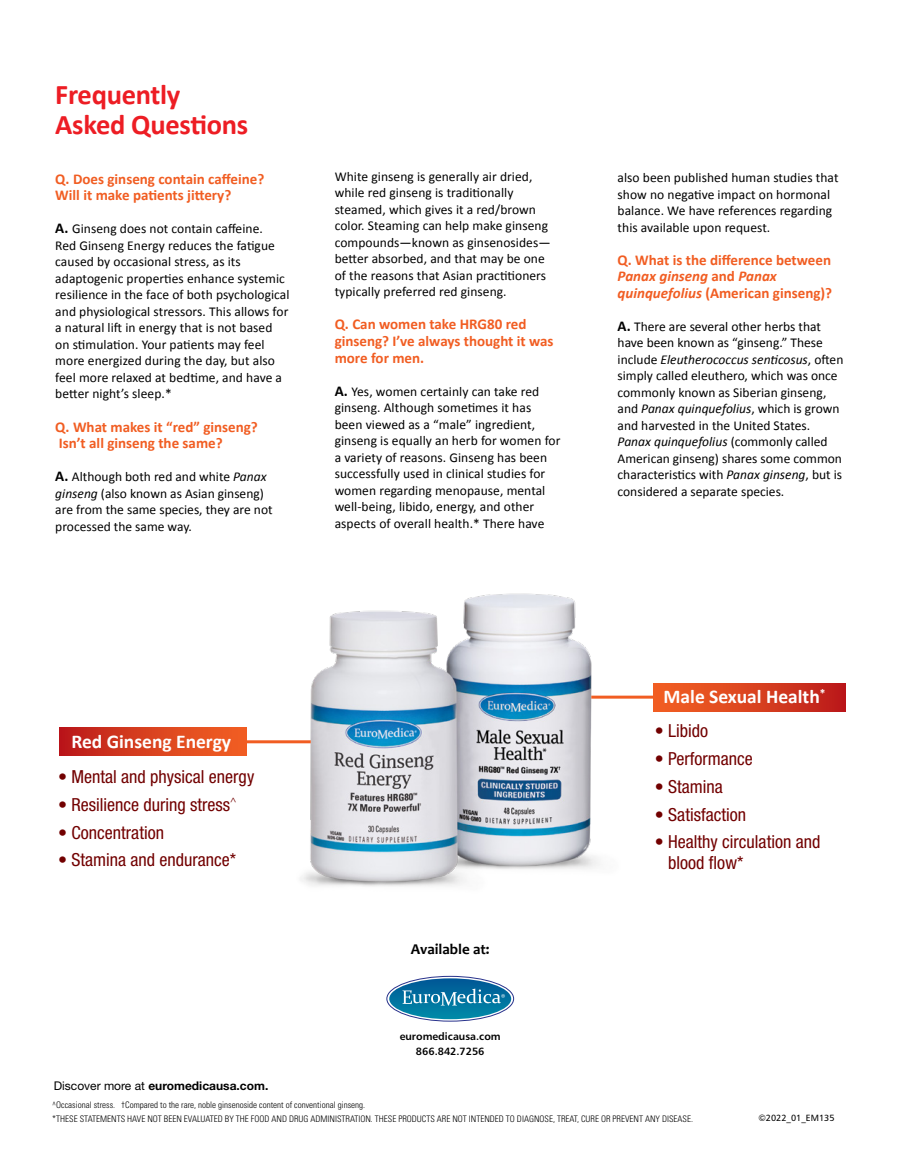
<style>
.page{position:relative;width:905px;height:1175px;background:#fff}
.page>*{position:absolute;margin:0;border:0;box-sizing:border-box;transform-origin:0 0}
.t1{font:700 28.5px/30px "Calibri";letter-spacing:-.01em;color:#ed1d24}
.t2{font:700 19.5px "Calibri";color:#fff}
.t3{font:condensed 18px/21px "Helvetica Neue";color:#720000}
.t4{font:700 15px/16.5px "Calibri";color:#f15d22}
.t5{font:700 15px "Candara";color:#000}
.t6{font:13.5px/16.5px "Calibri";letter-spacing:.005em;color:#000}
.t7{font:700 12px "Helvetica Neue";color:#000}
.t8{font:10.5px/15px "Humanist 777 BT Bold B";color:#000;text-align:center}
.t9{font:9.75px "Constantia";color:#fff}
.t10{font:300 condensed 9px "Univers";color:#000}
.t11{font:9px "Humanist 777 BT Roman B";color:#000}
.s1{font-weight:700;font-size:15px}
.s2{font-style:italic}
.s3{font-weight:400}
</style>
<div class="page">
<img style="left:247px;top:593px;width:424px;height:294px">
<div style="left:60px;top:727px;width:187px;height:29px;background:linear-gradient(to right,#bc1c1b,#f56423)"></div>
<div style="left:653px;top:683px;width:192px;height:28px;background:linear-gradient(to right,#f56423,#bd1e1b)"></div>
<div style="left:386px;top:976px;width:128px;height:45px;border:1px solid #27318b;border-radius:50%"></div>
<svg style="left:389px;top:978px;width:122px;height:41px"></svg>
<hr style="left:247px;top:740px;width:64px;height:3px;background:#f15d22">
<hr style="left:591px;top:695px;width:62px;height:3px;background:#f15d22">
<h1 class="t1" style="left:55px;top:80px;width:194px">Frequently<br>Asked Questions</h1>
<p class="t4" style="left:55px;top:171px;width:210px">Q. Does ginseng contain caffeine?<br>Will it make patients jittery?</p>
<p class="t6" style="left:55px;top:221px;width:236px"><span class="s1">A.</span> Ginseng does not contain caffeine.<br>Red Ginseng Energy reduces the fatigue caused by occasional stress, as its adaptogenic properties enhance systemic resilience in the face of both psychological and physiological stressors. This allows for a natural lift in energy that is not based on stimulation. Your patients may feel more energized during the day, but also feel more relaxed at bedtime, and have a better night’s sleep.*</p>
<p class="t4" style="left:55px;top:418px;width:204px">Q. What makes it “red” ginseng?<br>Isn’t all ginseng the same?</p>
<p class="t6" style="left:55px;top:468px;width:219px"><span class="s1">A.</span> Although both red and white <span class="s2">Panax ginseng</span> (also known as Asian ginseng) are from the same species, they are not processed the same way.</p>
<p class="t6" style="left:335px;top:168px;width:217px">White ginseng is generally air dried, while red ginseng is traditionally steamed, which gives it a red/brown color. Steaming can help make ginseng compounds—known as ginsenosides— better absorbed, and that may be one of the reasons that Asian practitioners typically preferred red ginseng.</p>
<p class="t4" style="left:334px;top:316px;width:220px">Q. Can women take HRG80 red ginseng? I’ve always thought it was more for men.</p>
<p class="t6" style="left:334px;top:383px;width:227px"><span class="s1">A.</span> Yes, women certainly can take red ginseng. Although sometimes it has been viewed as a “male” ingredient, ginseng is equally an herb for women for a variety of reasons. Ginseng has been successfully used in clinical studies for women regarding menopause, mental well-being, libido, energy, and other aspects of overall health.* There have</p>
<p class="t6" style="left:617px;top:170px;width:222px">also been published human studies that show no negative impact on hormonal balance. We have references regarding this available upon request.</p>
<p class="t4" style="left:617px;top:252px;width:216px">Q. What is the difference between<br><span class="s2">Panax ginseng</span> and <span class="s2">Panax quinquefolius</span> (American ginseng)?</p>
<p class="t6" style="left:617px;top:318px;width:227px"><span class="s1">A.</span> There are several other herbs that have been known as “ginseng.” These include <span class="s2">Eleutherococcus senticosus</span>, often simply called eleuthero, which was once commonly known as Siberian ginseng, and <span class="s2">Panax quinquefolius</span>, which is grown and harvested in the United States.<br><span class="s2">Panax quinquefolius</span> (commonly called American ginseng) shares some common characteristics with <span class="s2">Panax ginseng</span>, but is considered a separate species.</p>
<h2 class="t2" style="left:71px;top:729px;width:161px">Red Ginseng Energy</h2>
<h3 class="t3" style="left:58px;top:766px;width:198px">• Mental and physical energy</h3>
<h3 class="t3" style="left:58px;top:794px;width:180px">• Resilience during stress<sup>^</sup></h3>
<h3 class="t3" style="left:58px;top:821px;width:107px">• Concentration</h3>
<h3 class="t3" style="left:58px;top:849px;width:179px">• Stamina and endurance*</h3>
<p class="t7" style="left:54px;top:1078px;width:216px"><span class="s3">Discover more at</span> euromedicausa.com.</p>
<p class="t10" style="left:52px;top:1099px;width:314px">^Occasional stress. †Compared to the rare, noble ginsenoside content of conventional ginseng.</p>
<p class="t5" style="left:411px;top:939px;width:80px">Available at:</p>
<p class="t9" style="left:501px;top:991px;width:6px">®</p>
<p class="t8" style="left:399px;top:1028px;width:103px">euromedicausa.com<br>866.842.7256</p>
<h2 class="t2" style="left:663px;top:684px;width:163px">Male Sexual Health<sup>*</sup></h2>
<h3 class="t3" style="left:655px;top:720px;width:55px">• Libido</h3>
<h3 class="t3" style="left:655px;top:748px;width:99px">• Performance</h3>
<h3 class="t3" style="left:655px;top:776px;width:69px">• Stamina</h3>
<h3 class="t3" style="left:655px;top:803px;width:93px">• Satisfaction</h3>
<h3 class="t3" style="left:668px;top:831px;width:154px;text-indent:-13px">• Healthy circulation and blood flow*</h3>
<p class="t10" style="left:52px;top:1113px;width:642px">*THESE STATEMENTS HAVE NOT BEEN EVALUATED BY THE FOOD AND DRUG ADMINISTRATION. THESE PRODUCTS ARE NOT INTENDED TO DIAGNOSE, TREAT, CURE OR PREVENT ANY DISEASE.</p>
<p class="t11" style="left:758px;top:1112px;width:78px">©2022_01_EM135</p>
</div>
